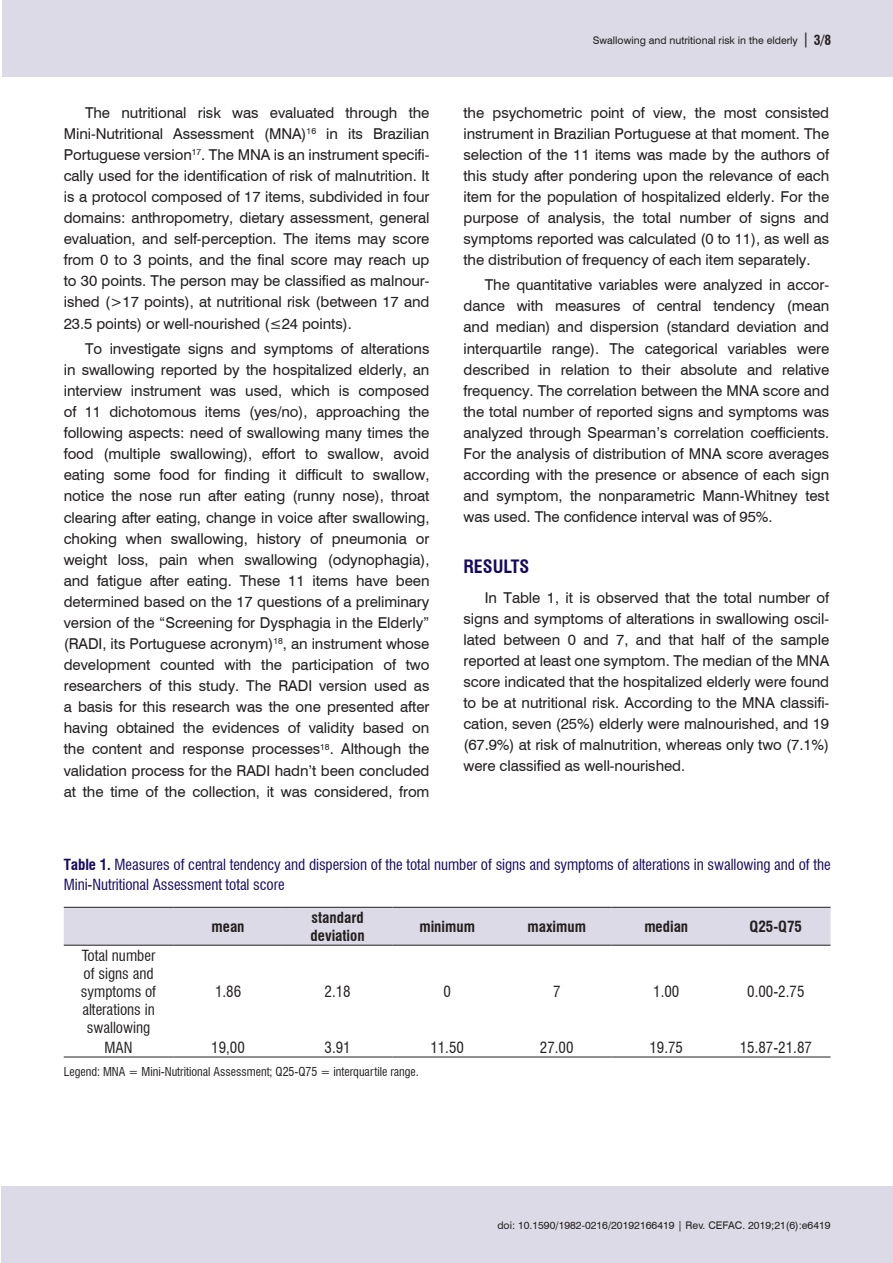
<style>
.page{position:relative;width:893px;height:1263px;background:#fff}
.page>*{position:absolute;margin:0;border:0;box-sizing:border-box;transform-origin:0 0}
.Nivel_1{font:700 condensed 18px "Swiss 721 BT";color:#18085f}
.Corpo_do_texto_INGL{font:15px/21.1px "Swiss 721 BT";letter-spacing:-.005em;color:#231f20;text-align:justify}
.Titulo_tabelas_e_gr{font:condensed 15px/19.5px "Swiss 721 BT";letter-spacing:-.005em;color:#18085f}
.Texto_tabelas{font:condensed 15px/18px "Swiss 721 BT";color:#231f20;text-align:center}
.Texto_tabelas-2{font:700 condensed 15px/18px "Swiss 721 BT";color:#231f20}
.Legendas{font:condensed 12px "Swiss 721 BT";color:#231f20}
.t1{font:10.5px "Swiss 721 BT";color:#231f20}
.s1{font-size:15px}
.s2{font-weight:700;font-stretch:condensed;font-size:13.5px}
.s3{font-weight:700}
</style>
<div class="page">
<div style="left:1px;top:1186px;width:892px;height:77px;background:#dcdae7"></div>
<div style="left:2px;top:0;width:891px;height:77px;background:#dcdae7"></div>
<div style="left:64px;top:908px;width:767px;height:37px;background:#dcdae7"></div>
<hr style="left:64px;top:945px;width:109px;height:1px;background:#231f20">
<hr style="left:173px;top:945px;width:110px;height:1px;background:#231f20">
<hr style="left:283px;top:945px;width:109px;height:1px;background:#231f20">
<hr style="left:392px;top:945px;width:110px;height:1px;background:#231f20">
<hr style="left:502px;top:945px;width:109px;height:1px;background:#231f20">
<hr style="left:611px;top:945px;width:110px;height:1px;background:#231f20">
<hr style="left:721px;top:945px;width:110px;height:1px;background:#231f20">
<hr style="left:64px;top:907px;width:109px;height:1px;background:#231f20">
<hr style="left:173px;top:907px;width:110px;height:1px;background:#231f20">
<hr style="left:283px;top:907px;width:109px;height:1px;background:#231f20">
<hr style="left:392px;top:907px;width:110px;height:1px;background:#231f20">
<hr style="left:502px;top:907px;width:109px;height:1px;background:#231f20">
<hr style="left:611px;top:907px;width:110px;height:1px;background:#231f20">
<hr style="left:721px;top:907px;width:110px;height:1px;background:#231f20">
<hr style="left:64px;top:1057px;width:109px;height:1px;background:#231f20">
<hr style="left:173px;top:1057px;width:110px;height:1px;background:#231f20">
<hr style="left:283px;top:1057px;width:109px;height:1px;background:#231f20">
<hr style="left:392px;top:1057px;width:110px;height:1px;background:#231f20">
<hr style="left:502px;top:1057px;width:109px;height:1px;background:#231f20">
<hr style="left:611px;top:1057px;width:110px;height:1px;background:#231f20">
<hr style="left:721px;top:1057px;width:110px;height:1px;background:#231f20">
<p class="Corpo_do_texto_INGL" style="left:64px;top:101px;width:367px;text-indent:21px">The nutritional risk was evaluated through the Mini-Nutritional Assessment (MNA)<sup>16</sup> in its Brazilian Portuguese version<sup>17</sup>. The MNA is an instrument specifi&shy;cally used for the identification of risk of malnutrition. It is a protocol composed of 17 items, subdivided in four domains: anthropometry, dietary assessment, general evaluation, and self-perception. The items may score from 0 to 3 points, and the final score may reach up to 30 points. The person may be classified as malnour&shy;ished (&gt;17 points), at nutritional risk (between 17 and 23.5 points) or well-nourished (≤24 points).</p>
<p class="Corpo_do_texto_INGL" style="left:64px;top:337px;width:367px;text-indent:21px">To investigate signs and symptoms of alterations in swallowing reported by the hospitalized elderly, an interview instrument was used, which is composed of 11 dichotomous items (yes/no), approaching the following aspects: need of swallowing many times the food (multiple swallowing), effort to swallow, avoid eating some food for finding it difficult to swallow, notice the nose run after eating (runny nose), throat clearing after eating, change in voice after swallowing, choking when swallowing, history of pneumonia or weight loss, pain when swallowing (odynophagia), and fatigue after eating. These 11 items have been determined based on the 17 questions of a preliminary version of the “Screening for Dysphagia in the Elderly” (RADI, its Portuguese acronym)<sup>18</sup>, an instrument whose development counted with the participation of two researchers of this study. The RADI version used as a basis for this research was the one presented after having obtained the evidences of validity based on the content and response processes<sup>18</sup>. Although the validation process for the RADI hadn’t been concluded at the time of the collection, it was considered, from</p>
<p class="t1" style="left:593px;top:33px;width:240px">Swallowing and nutritional risk in the elderly <span class="s1">|</span> <span class="s2">3/8</span></p>
<p class="Corpo_do_texto_INGL" style="left:463px;top:101px;width:367px">the psychometric point of view, the most consisted instrument in Brazilian Portuguese at that moment. The selection of the 11 items was made by the authors of this study after pondering upon the relevance of each item for the population of hospitalized elderly. For the purpose of analysis, the total number of signs and symptoms reported was calculated (0 to 11), as well as the distribution of frequency of each item separately.</p>
<p class="Corpo_do_texto_INGL" style="left:463px;top:274px;width:367px;text-indent:21px">The quantitative variables were analyzed in accor&shy;dance with measures of central tendency (mean and median) and dispersion (standard deviation and interquartile range). The categorical variables were described in relation to their absolute and relative frequency. The correlation between the MNA score and the total number of reported signs and symptoms was analyzed through Spearman’s correlation coefficients.<br>For the analysis of distribution of MNA score averages according with the presence or absence of each sign and symptom, the nonparametric Mann-Whitney test was used. The confidence interval was of 95%.</p>
<p class="Nivel_1" style="left:463px;top:556px;width:67px">RESULTS</p>
<p class="Corpo_do_texto_INGL" style="left:463px;top:586px;width:367px;text-indent:21px">In Table 1, it is observed that the total number of signs and symptoms of alterations in swallowing oscil&shy;lated between 0 and 7, and that half of the sample reported at least one symptom. The median of the MNA score indicated that the hospitalized elderly were found to be at nutritional risk. According to the MNA classifi&shy;cation, seven (25%) elderly were malnourished, and 19 (67.9%) at risk of malnutrition, whereas only two (7.1%) were classified as well-nourished.</p>
<p class="Titulo_tabelas_e_gr" style="left:64px;top:855px;width:768px"><span class="s3">Table 1.</span> Measures of central tendency and dispersion of the total number of signs and symptoms of alterations in swallowing and of the<br>Mini-Nutritional Assessment total score</p>
<p class="Texto_tabelas-2" style="left:212px;top:917px;width:34px">mean</p>
<p class="Texto_tabelas-2" style="left:311px;top:908px;width:56px">standard deviation</p>
<p class="Texto_tabelas-2" style="left:419px;top:917px;width:57px">minimum</p>
<p class="Texto_tabelas-2" style="left:527px;top:917px;width:60px">maximum</p>
<p class="Texto_tabelas-2" style="left:644px;top:917px;width:45px">median</p>
<p class="Texto_tabelas-2" style="left:750px;top:917px;width:54px">Q25-Q75</p>
<p class="Texto_tabelas" style="left:81px;top:946px;width:77px">Total number of signs and symptoms of alterations in swallowing</p>
<p class="Texto_tabelas" style="left:215px;top:982px;width:28px">1.86</p>
<p class="Texto_tabelas" style="left:325px;top:982px;width:28px">2.18</p>
<p class="Texto_tabelas" style="left:443px;top:982px;width:9px">0</p>
<p class="Texto_tabelas" style="left:553px;top:982px;width:9px">7</p>
<p class="Texto_tabelas" style="left:653px;top:982px;width:28px">1.00</p>
<p class="Texto_tabelas" style="left:747px;top:982px;width:59px">0.00-2.75</p>
<p class="Texto_tabelas" style="left:105px;top:1038px;width:30px">MAN</p>
<p class="Texto_tabelas" style="left:211px;top:1038px;width:35px">19,00</p>
<p class="Texto_tabelas" style="left:325px;top:1038px;width:28px">3.91</p>
<p class="Texto_tabelas" style="left:430px;top:1038px;width:35px">11.50</p>
<p class="Texto_tabelas" style="left:540px;top:1038px;width:35px">27.00</p>
<p class="Texto_tabelas" style="left:649px;top:1038px;width:35px">19.75</p>
<p class="Texto_tabelas" style="left:740px;top:1038px;width:74px">15.87-21.87</p>
<p class="Legendas" style="left:64px;top:1064px;width:357px">Legend: MNA = Mini-Nutritional Assessment; Q25-Q75 = interquartile range.</p>
<p class="t1" style="left:497px;top:1218px;width:335px">doi: 10.1590/1982-0216/20192166419 | Rev. CEFAC. 2019;21(6):e6419</p>
</div>
